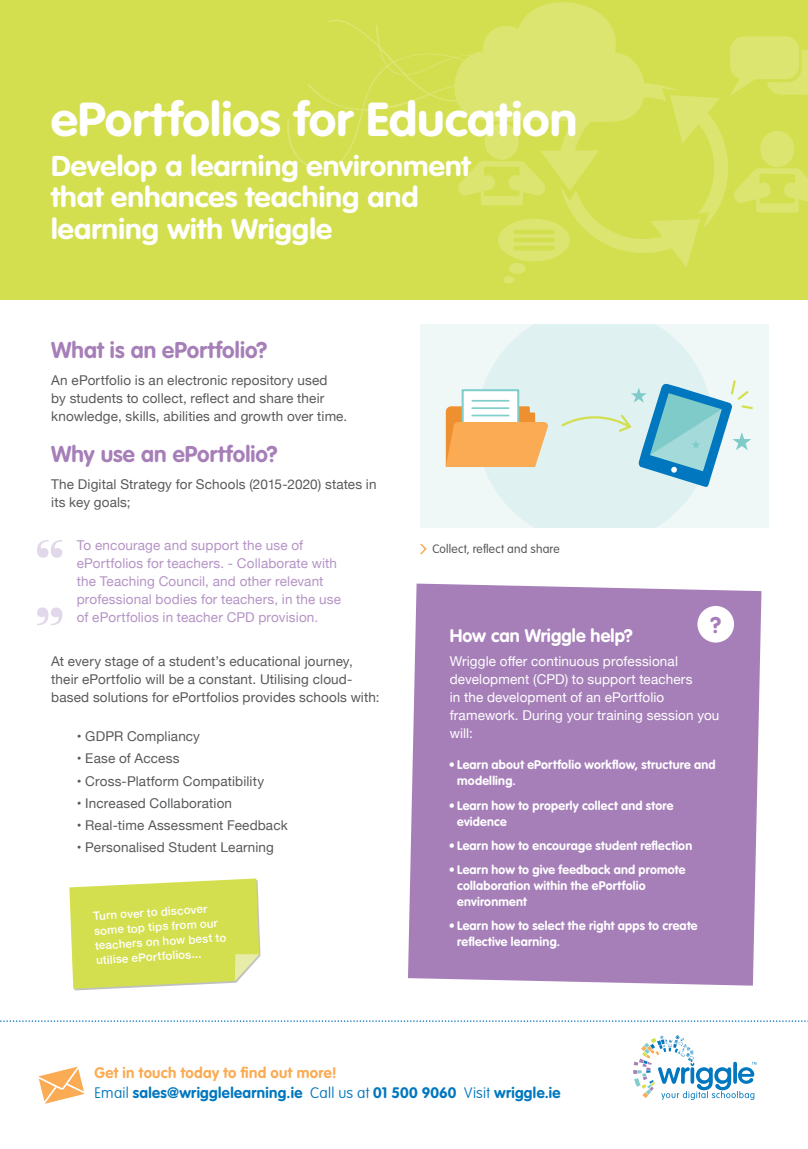
<style>
.page{position:relative;width:808px;height:1149px;background:#fff}
.page>*{position:absolute;margin:0;border:0;box-sizing:border-box;transform-origin:0 0}
.t1{font:700 46.8px "VAG Rounded Std";color:#fff;scale:1.06 1}
.t2{font:700 28.2px/31.3px "VAG Rounded Std";letter-spacing:.005em;color:#fff;scale:1.06 1}
.t3{font:700 22.5px "VAG Rounded Std";letter-spacing:.005em;color:#a67fb9}
.t4{font:700 18px "VAG Rounded Std";letter-spacing:.005em;color:#fff}
.t5{font:700 15px/19.5px "VAG Rounded Std";letter-spacing:.02em;color:#0077be}
.t6{font:13.5px/18px "Helvetica Neue";letter-spacing:.01em;color:#58595b}
.t7{font:13.5px/18px "Helvetica Neue";letter-spacing:.01em;color:#b494c5}
.t8{font:13.5px/18px "Helvetica Neue";letter-spacing:.01em;color:#fff}
.t9{font:700 12.45px/16px "VAG Rounded Std";letter-spacing:.02em;color:#fff}
.t10{font:300 12px "VAG Rounded Std";letter-spacing:.02em;color:#58595b}
.t11{font:500 11.55px/14.9px "Helvetica Neue";color:#fff}
.s1{color:#faab54}
.s2{font-weight:100}
</style>
<div class="page">
<div style="left:420px;top:324px;width:349px;height:203px;background:#f0f8f7"></div>
<svg style="left:476px;top:324px;width:227px;height:203px;fill:#dff1f0"></svg>
<div style="left:0;top:0;width:808px;height:299px;background:#d3df4e"></div>
<div style="left:408px;top:583px;width:353px;height:402px;background:#a67fb9"></div>
<svg style="left:37px;top:540px;width:25px;height:17px"></svg>
<svg style="left:37px;top:607px;width:25px;height:18px"></svg>
<div style="left:697px;top:605px;width:37px;height:37px;background:#fff;border-radius:50%"></div>
<svg style="left:633px;top:1035px;width:124px;height:64px"></svg>
<svg style="left:38px;top:1066px;width:47px;height:37px"></svg>
<svg style="left:69px;top:878px;width:192px;height:112px;background:#d7e265"></svg>
<svg style="left:287px;top:2px;width:521px;height:281px"></svg>
<svg style="left:0;top:1020px;width:808px;height:1px"></svg>
<svg style="left:420px;top:543px;width:7px;height:12px"></svg>
<div style="left:463px;top:390px;width:55px;height:74px;background:#fff"></div>
<div style="left:462px;top:389px;width:57px;height:76px;border:2px solid #80cecb"></div>
<hr style="left:472px;top:400px;width:37px;height:1px;background:#80cecb">
<svg style="left:561px;top:379px;width:192px;height:108px"></svg>
<svg style="left:446px;top:406px;width:102px;height:60px;background:#f3b975"></svg>
<h1 class="t1" style="left:51px;top:92px;width:498px">ePortfolios for Education</h1>
<h2 class="t2" style="left:51px;top:151px;width:397px">Develop a learning environment that enhances teaching and learning with Wriggle</h2>
<h3 class="t3" style="left:51px;top:337px;width:218px">What is an ePortfolio?</h3>
<p class="t6" style="left:51px;top:372px;width:298px">An ePortfolio is an electronic repository used<br>by students to collect, reflect and share their knowledge, skills, abilities and growth over time.</p>
<h3 class="t3" style="left:51px;top:441px;width:228px">Why use an ePortfolio?</h3>
<p class="t6" style="left:51px;top:475px;width:327px">The Digital Strategy for Schools (2015-2020) states in its key goals;</p>
<p class="t7" style="left:77px;top:537px;width:266px">To encourage and support the use of ePortfolios for teachers. - Collaborate with the Teaching Council, and other relevant professional bodies for teachers, in the use of ePortfolios in teacher CPD provision.</p>
<p class="t6" style="left:51px;top:652px;width:330px">At every stage of a student’s educational journey, their ePortfolio will be a constant. Utilising cloud&shy;based solutions for ePortfolios provides schools with:</p>
<p class="t6" style="left:77px;top:727px;width:125px">• GDPR Compliancy</p>
<p class="t6" style="left:77px;top:750px;width:104px">• Ease of Access</p>
<p class="t6" style="left:77px;top:772px;width:189px">• Cross-Platform Compatibility</p>
<p class="t6" style="left:77px;top:794px;width:157px">• Increased Collaboration</p>
<p class="t6" style="left:77px;top:816px;width:212px">• Real-time Assessment Feedback</p>
<p class="t6" style="left:77px;top:839px;width:199px">• Personalised Student Learning</p>
<p class="t11" style="left:92px;top:907px;width:133px;rotate:-4deg">Turn over to discover some top tips from our teachers on how best to utilise ePortfolios...</p>
<p class="t10" style="left:432px;top:541px;width:129px">Collect, reflect and share</p>
<h3 class="t4" style="left:450px;top:625px;width:185px">How can Wriggle help?</h3>
<h3 class="t3" style="left:710px;top:611px;width:12px">?</h3>
<p class="t8" style="left:450px;top:653px;width:271px">Wriggle offer continuous professional development (CPD) to support teachers<br>in the development of an ePortfolio framework. During your training session you will:</p>
<p class="t9" style="left:457px;top:757px;width:260px;text-indent:-8px">• Learn about ePortfolio workflow, structure and modelling.</p>
<p class="t9" style="left:457px;top:797px;width:218px;text-indent:-8px">• Learn how to properly collect and store evidence</p>
<p class="t9" style="left:449px;top:837px;width:245px">• Learn how to encourage student reflection</p>
<p class="t9" style="left:457px;top:861px;width:230px;text-indent:-8px">• Learn how to give feedback and promote collaboration within the ePortfolio environment</p>
<p class="t9" style="left:457px;top:918px;width:242px;text-indent:-8px">• Learn how to select the right apps to create reflective learning.</p>
<p class="t5" style="left:95px;top:1063px;width:467px"><span class="s1">Get in touch today to find out more!<br></span><span class="s2">Email</span> sales@wrigglelearning.ie <span class="s2">Call us at</span> 01 500 9060 <span class="s2">Visit</span> wriggle.ie</p>
</div>
